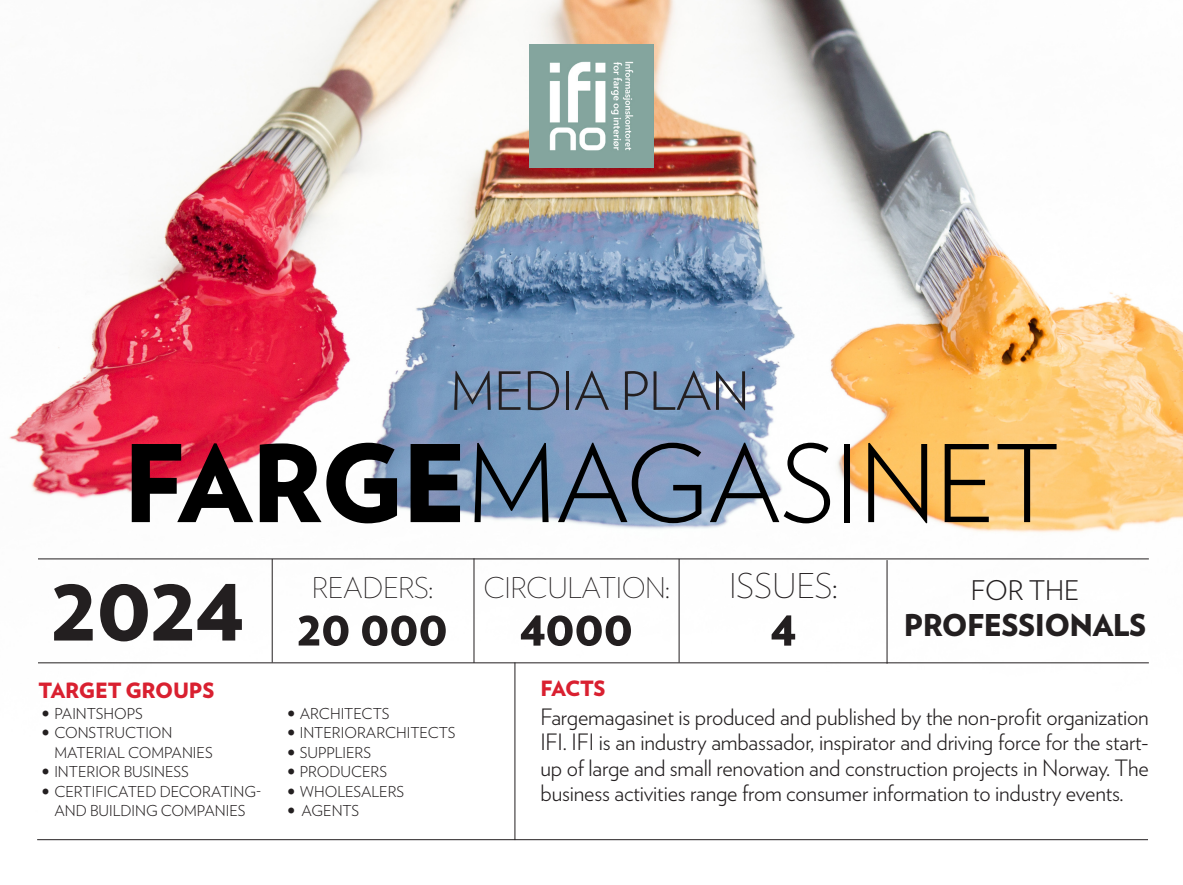
<style>
.page{position:relative;width:1183px;height:885px;background:#fff}
.page>*{position:absolute;margin:0;border:0;box-sizing:border-box;transform-origin:0 0}
.t1{font:300 106.5px "Verlag";letter-spacing:-.01em;color:#000}
.t2{font:900 75.9px "Verlag";color:#231f20}
.t3{font:300 52.5px "Verlag";letter-spacing:-.01em;color:#231f20}
.t4{font:900 50.1px "Verlag";color:#231f20}
.t5{font:200 34.05px "Verlag";letter-spacing:-.01em;color:#231f20}
.t6{font:900 30px "Verlag";letter-spacing:-.02em;color:#231f20}
.t7{font:200 28.5px "Verlag";letter-spacing:-.02em;color:#231f20}
.t8{font:300 27px "Verlag";letter-spacing:-.01em;color:#231f20}
.t9{font:300 22.5px/25.5px "Verlag";letter-spacing:-.01em;color:#231f20;text-align:justify}
.t10{font:900 21px "Verlag";letter-spacing:-.01em;color:#d92030}
.Fakta_tekst{font:300 15px/19.5px "Verlag";color:#231f20}
.s1{font-weight:900}
</style>
<div class="page">
<img style="left:9px;top:0;width:1173px;height:841px">
<hr style="left:38px;top:558px;width:1110px;height:1px;background:#231f20">
<hr style="left:272px;top:559px;width:1px;height:103px;background:#231f20">
<img style="left:529px;top:44px;width:124px;height:123px">
<hr style="left:38px;top:662px;width:1110px;height:1px;background:#231f20">
<hr style="left:514px;top:662px;width:1px;height:178px;background:#231f20">
<hr style="left:678px;top:559px;width:1px;height:103px;background:#231f20">
<hr style="left:37px;top:839px;width:1110px;height:1px;background:#231f20">
<hr style="left:886px;top:560px;width:1px;height:103px;background:#231f20">
<hr style="left:473px;top:558px;width:1px;height:104px;background:#231f20">
<svg style="left:43px;top:710px;width:22px;height:9px"></svg>
<svg style="left:43px;top:729px;width:22px;height:10px"></svg>
<svg style="left:43px;top:768px;width:22px;height:10px"></svg>
<svg style="left:43px;top:788px;width:22px;height:9px"></svg>
<svg style="left:288px;top:710px;width:22px;height:9px"></svg>
<svg style="left:288px;top:729px;width:22px;height:10px"></svg>
<svg style="left:288px;top:749px;width:22px;height:9px"></svg>
<svg style="left:288px;top:768px;width:22px;height:10px"></svg>
<svg style="left:288px;top:788px;width:22px;height:9px"></svg>
<svg style="left:288px;top:807px;width:6px;height:6px"></svg>
<p class="t3" style="left:450px;top:352px;width:301px">MEDIA PLAN</p>
<p class="t1" style="left:123px;top:405px;width:937px"><span class="s1">FARGE</span>MAGASINET</p>
<p class="t2" style="left:51px;top:550px;width:195px">2024</p>
<p class="t7" style="left:311px;top:566px;width:123px">READERS:</p>
<p class="t4" style="left:297px;top:586px;width:152px">20 000</p>
<p class="t7" style="left:483px;top:566px;width:188px">CIRCULATION:</p>
<p class="t4" style="left:519px;top:586px;width:115px">4000</p>
<p class="t10" style="left:39px;top:672px;width:177px">TARGET GROUPS</p>
<p class="t10" style="left:540px;top:671px;width:66px">FACTS</p>
<p class="t5" style="left:729px;top:560px;width:110px">ISSUES:</p>
<p class="t4" style="left:770px;top:586px;width:27px">4</p>
<p class="t8" style="left:970px;top:570px;width:110px">FOR THE</p>
<p class="t6" style="left:903px;top:600px;width:244px">PROFESSIONALS</p>
<p class="Fakta_tekst" style="left:54px;top:702px;width:90px">PAINTSHOPS</p>
<p class="Fakta_tekst" style="left:54px;top:722px;width:160px">CONSTRUCTION<br>MATERIAL COMPANIES</p>
<p class="Fakta_tekst" style="left:54px;top:761px;width:136px">INTERIOR BUSINESS</p>
<p class="Fakta_tekst" style="left:54px;top:780px;width:208px">CERTIFICATED DECORATING-<br>AND BUILDING COMPANIES</p>
<p class="Fakta_tekst" style="left:300px;top:702px;width:91px">ARCHITECTS</p>
<p class="Fakta_tekst" style="left:300px;top:722px;width:157px">INTERIORARCHITECTS</p>
<p class="Fakta_tekst" style="left:300px;top:741px;width:73px">SUPPLIERS</p>
<p class="Fakta_tekst" style="left:300px;top:761px;width:89px">PRODUCERS</p>
<p class="Fakta_tekst" style="left:300px;top:780px;width:106px">WHOLESALERS</p>
<p class="Fakta_tekst" style="left:301px;top:800px;width:59px">AGENTS</p>
<p class="t9" style="left:540px;top:702px;width:609px">Fargemagasinet is produced and published by the non-profit organization IFI. IFI is an industry ambassador, inspirator and driving force for the start&shy;up of large and small renovation and construction projects in Norway. The business activities range from consumer information to industry events.</p>
</div>
